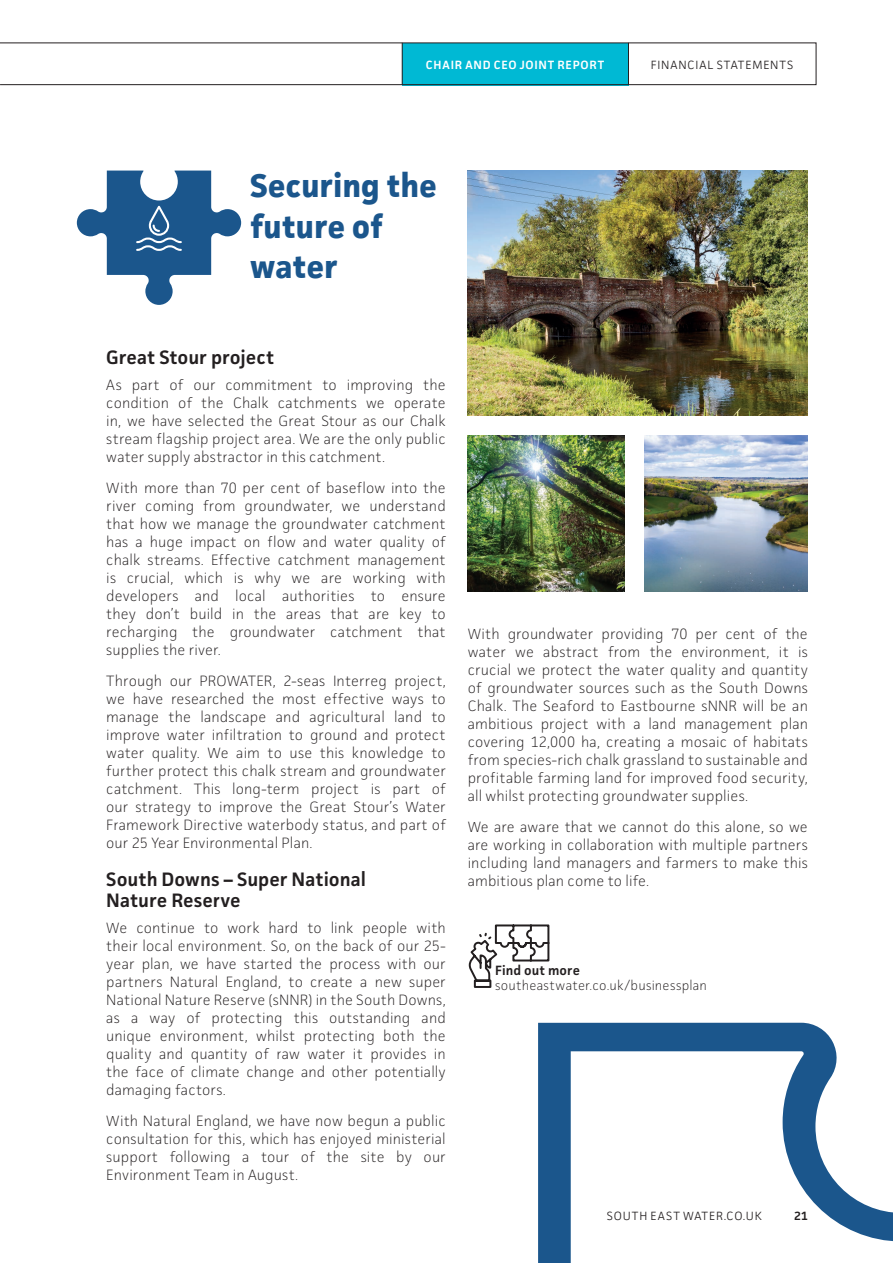
<style>
.page{position:relative;width:893px;height:1263px;background:#fff}
.page>*{position:absolute;margin:0;border:0;box-sizing:border-box;transform-origin:0 0}
.t1{font:700 33px/40.5px "Facit";letter-spacing:-.005em;color:#1b568c}
._2022_Sub_Head_1_-_13pt_Semi_bold{font:600 19.5px/21px "Facit";color:#231f20}
._2022_Body_Copy_10pt_Ex_Light{font:200 15px/18px "Facit";letter-spacing:.005em;color:#231f20;text-align:justify}
.t2{font:200 13.5px/15px "Facit";letter-spacing:.015em;color:#231f20}
.t3{font:300 12px "Facit";letter-spacing:.07em;color:#231f20}
.t4{font:600 12px "Facit";letter-spacing:.065em;color:#fff}
.t5{font:600 12px "Facit";color:#231f20}
.s1{font-weight:600}
</style>
<div class="page">
<svg style="left:538px;top:1023px;width:355px;height:240px"></svg>
<div style="left:402px;top:43px;width:226px;height:42px;background:#00b9d4"></div>
<hr style="left:628px;top:43px;width:1px;height:42px;background:#231f20">
<hr style="left:402px;top:43px;width:1px;height:42px;background:#231f20">
<div style="left:0;top:43px;width:816px;height:42px;border:1px solid #231f20"></div>
<svg style="left:77px;top:171px;width:164px;height:134px"></svg>
<svg style="left:469px;top:924px;width:80px;height:64px"></svg>
<img style="left:468px;top:170px;width:340px;height:246px">
<img style="left:468px;top:436px;width:156px;height:155px">
<img style="left:644px;top:436px;width:164px;height:155px">
<p class="t4" style="left:426px;top:57px;width:180px">CHAIR AND CEO JOINT REPORT</p>
<p class="t3" style="left:651px;top:57px;width:144px">FINANCIAL STATEMENTS</p>
<p class="t1" style="left:250px;top:165px;width:189px">Securing the future of water</p>
<p class="_2022_Sub_Head_1_-_13pt_Semi_bold" style="left:106px;top:346px;width:170px">Great Stour project</p>
<p class="_2022_Body_Copy_10pt_Ex_Light" style="left:106px;top:376px;width:341px">As part of our commitment to improving the condition of the Chalk catchments we operate in, we have selected the Great Stour as our Chalk stream flagship project area. We are the only public water supply abstractor in this catchment.</p>
<p class="_2022_Body_Copy_10pt_Ex_Light" style="left:106px;top:478px;width:341px">With more than 70 per cent of baseflow into the river coming from groundwater, we understand that how we manage the groundwater catchment has a huge impact on flow and water quality of chalk streams. Effective catchment management is crucial, which is why we are working with developers and local authorities to ensure they don’t build in the areas that are key to recharging the groundwater catchment that supplies the river.</p>
<p class="_2022_Body_Copy_10pt_Ex_Light" style="left:106px;top:671px;width:341px">Through our PROWATER, 2-seas Interreg project, we have researched the most effective ways to manage the landscape and agricultural land to improve water infiltration to ground and protect water quality. We aim to use this knowledge to further protect this chalk stream and groundwater catchment. This long-term project is part of our strategy to improve the Great Stour’s Water Framework Directive waterbody status, and part of our 25 Year Environmental Plan.</p>
<p class="_2022_Sub_Head_1_-_13pt_Semi_bold" style="left:106px;top:868px;width:261px">South Downs – Super National<br>Nature Reserve</p>
<p class="_2022_Body_Copy_10pt_Ex_Light" style="left:106px;top:919px;width:341px">We continue to work hard to link people with their local environment. So, on the back of our 25- year plan, we have started the process with our partners Natural England, to create a new super National Nature Reserve (sNNR) in the South Downs, as a way of protecting this outstanding and unique environment, whilst protecting both the quality and quantity of raw water it provides in the face of climate change and other potentially damaging factors.</p>
<p class="_2022_Body_Copy_10pt_Ex_Light" style="left:106px;top:1111px;width:341px">With Natural England, we have now begun a public consultation for this, which has enjoyed ministerial support following a tour of the site by our Environment Team in August.</p>
<p class="_2022_Body_Copy_10pt_Ex_Light" style="left:468px;top:624px;width:342px">With groundwater providing 70 per cent of the water we abstract from the environment, it is crucial we protect the water quality and quantity of groundwater sources such as the South Downs Chalk. The Seaford to Eastbourne sNNR will be an ambitious project with a land management plan covering 12,000 ha, creating a mosaic of habitats from species-rich chalk grassland to sustainable and profitable farming land for improved food security, all whilst protecting groundwater supplies.</p>
<p class="_2022_Body_Copy_10pt_Ex_Light" style="left:468px;top:817px;width:342px">We are aware that we cannot do this alone, so we are working in collaboration with multiple partners including land managers and farmers to make this ambitious plan come to life.</p>
<p class="t2" style="left:495px;top:962px;width:213px"><span class="s1">Find out more </span>southeastwater.co.uk/businessplan</p>
<p class="t3" style="left:607px;top:1208px;width:157px">SOUTH EAST WATER.CO.UK</p>
<p class="t5" style="left:794px;top:1208px;width:15px">21</p>
</div>
